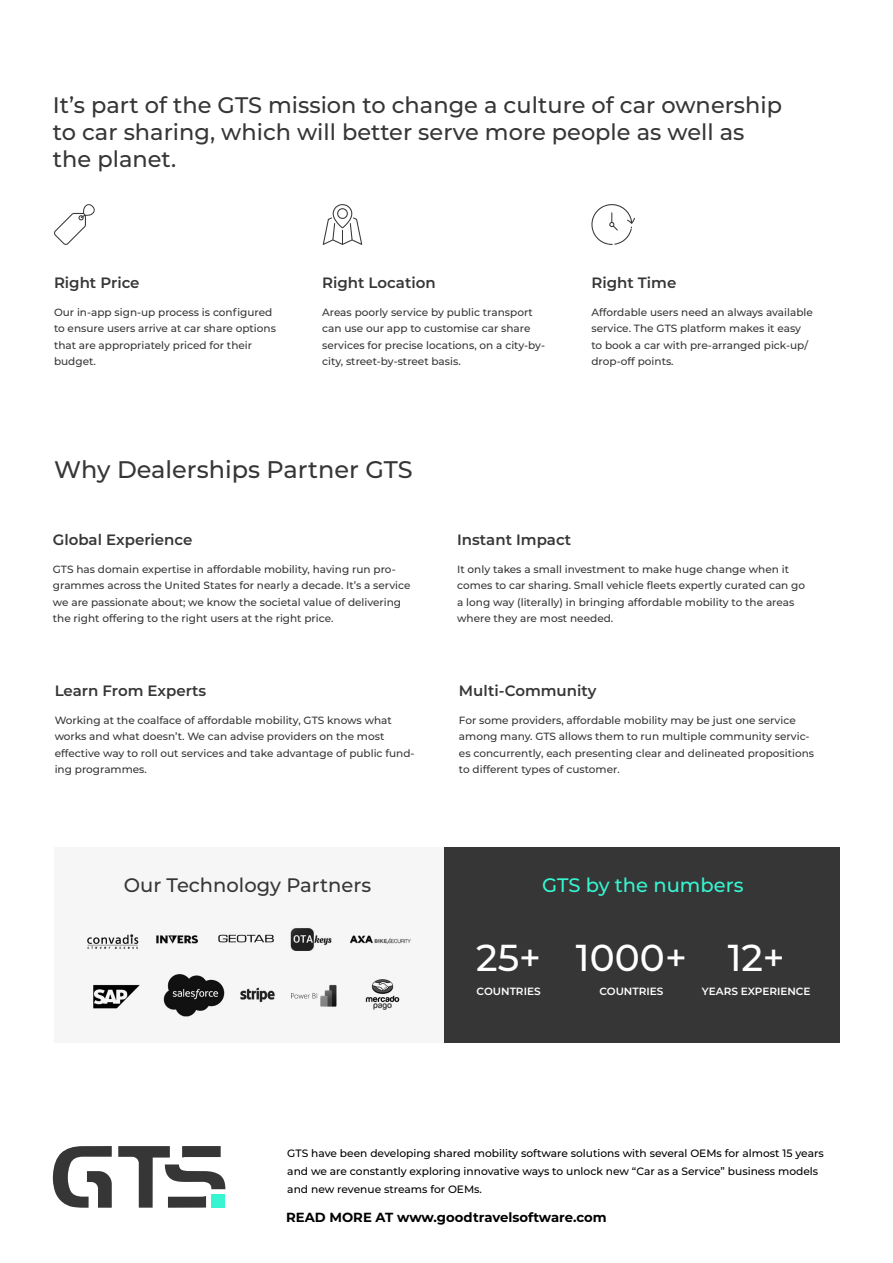
<style>
.page{position:relative;width:893px;height:1263px;background:#fff}
.page>*{position:absolute;margin:0;border:0;box-sizing:border-box;transform-origin:0 0}
.t1{font:500 37.5px "Montserrat";color:#fff}
.t2{font:500 24px "Montserrat";color:#363636}
.t3{font:500 22.5px/27px "Montserrat";color:#363636}
.t4{font:500 19.5px "Montserrat";color:#363636}
.t5{font:500 19.5px "Montserrat";color:#36f5d1}
.t6{font:600 15px "Montserrat";color:#363636}
.t7{font:700 13.2px "Montserrat";color:#000}
.t8{font:500 10.65px/18.3px "Montserrat";color:#000}
.t9{font:500 10.5px/16.5px "Montserrat";color:#363636}
.t10{font:600 10.5px "Montserrat";color:#fff}
</style>
<div class="page">
<svg style="left:118px;top:1146px;width:107px;height:62px"></svg>
<svg style="left:53px;top:1146px;width:59px;height:62px"></svg>
<svg style="left:591px;top:204px;width:44px;height:41px"></svg>
<svg style="left:323px;top:204px;width:39px;height:41px"></svg>
<svg style="left:54px;top:204px;width:41px;height:41px"></svg>
<div style="left:443px;top:847px;width:397px;height:195px;background:#363636"></div>
<div style="left:54px;top:847px;width:389px;height:195px;background:#f6f6f6"></div>
<img style="left:240px;top:987px;width:35px;height:16px">
<img style="left:156px;top:935px;width:42px;height:9px">
<img style="left:365px;top:979px;width:35px;height:31px">
<img style="left:290px;top:928px;width:42px;height:23px">
<img style="left:291px;top:984px;width:46px;height:23px">
<img style="left:163px;top:974px;width:62px;height:43px">
<img style="left:93px;top:984px;width:47px;height:25px">
<img style="left:218px;top:934px;width:56px;height:9px">
<img style="left:87px;top:934px;width:52px;height:15px">
<img style="left:350px;top:935px;width:61px;height:9px">
<h3 class="t3" style="left:53px;top:91px;width:731px">It’s part of the GTS mission to change a culture of car ownership to car sharing, which will better serve more people as well as the planet.</h3>
<h3 class="t6" style="left:54px;top:272px;width:87px">Right Price</h3>
<h3 class="t6" style="left:322px;top:272px;width:115px">Right Location</h3>
<h3 class="t6" style="left:591px;top:272px;width:86px">Right Time</h3>
<p class="t9" style="left:54px;top:303px;width:223px">Our in-app sign-up process is configured to ensure users arrive at car share options that are appropriately priced for their budget.</p>
<p class="t9" style="left:322px;top:303px;width:224px">Areas poorly service by public transport can use our app to customise car share services for precise locations, on a city-by&shy;city, street-by-street basis.</p>
<p class="t9" style="left:591px;top:303px;width:223px">Affordable users need an always available service. The GTS platform makes it easy to book a car with pre-arranged pick-up/ drop-off points.</p>
<h2 class="t2" style="left:54px;top:453px;width:360px">Why Dealerships Partner GTS</h2>
<h3 class="t6" style="left:53px;top:529px;width:141px">Global Experience</h3>
<h3 class="t6" style="left:457px;top:529px;width:116px">Instant Impact</h3>
<p class="t9" style="left:53px;top:560px;width:359px">GTS has domain expertise in affordable mobility, having run pro&shy;grammes across the United States for nearly a decade. It’s a service we are passionate about; we know the societal value of delivering the right offering to the right users at the right price.</p>
<p class="t9" style="left:457px;top:560px;width:349px">It only takes a small investment to make huge change when it comes to car sharing. Small vehicle fleets expertly curated can go a long way (literally) in bringing affordable mobility to the areas where they are most needed.</p>
<h3 class="t6" style="left:55px;top:680px;width:153px">Learn From Experts</h3>
<h3 class="t6" style="left:459px;top:680px;width:139px">Multi-Community</h3>
<p class="t9" style="left:55px;top:711px;width:361px">Working at the coalface of affordable mobility, GTS knows what works and what doesn’t. We can advise providers on the most effective way to roll out services and take advantage of public fund&shy;ing programmes.</p>
<p class="t9" style="left:459px;top:711px;width:357px">For some providers, affordable mobility may be just one service among many. GTS allows them to run multiple community servic&shy;es concurrently, each presenting clear and delineated propositions to different types of customer.</p>
<h3 class="t4" style="left:124px;top:871px;width:249px">Our Technology Partners</h3>
<h3 class="t5" style="left:542px;top:871px;width:203px">GTS by the numbers</h3>
<h1 class="t1" style="left:476px;top:931px;width:310px">25+ 1000+ 12+</h1>
<p class="t10" style="left:477px;top:984px;width:66px">COUNTRIES</p>
<p class="t10" style="left:599px;top:984px;width:66px">COUNTRIES</p>
<p class="t10" style="left:702px;top:984px;width:110px">YEARS EXPERIENCE</p>
<p class="t8" style="left:287px;top:1143px;width:538px">GTS have been developing shared mobility software solutions with several OEMs for almost 15 years and we are constantly exploring innovative ways to unlock new “Car as a Service” business models and new revenue streams for OEMs.</p>
<p class="t7" style="left:286px;top:1207px;width:322px">READ MORE AT www.goodtravelsoftware.com</p>
</div>
